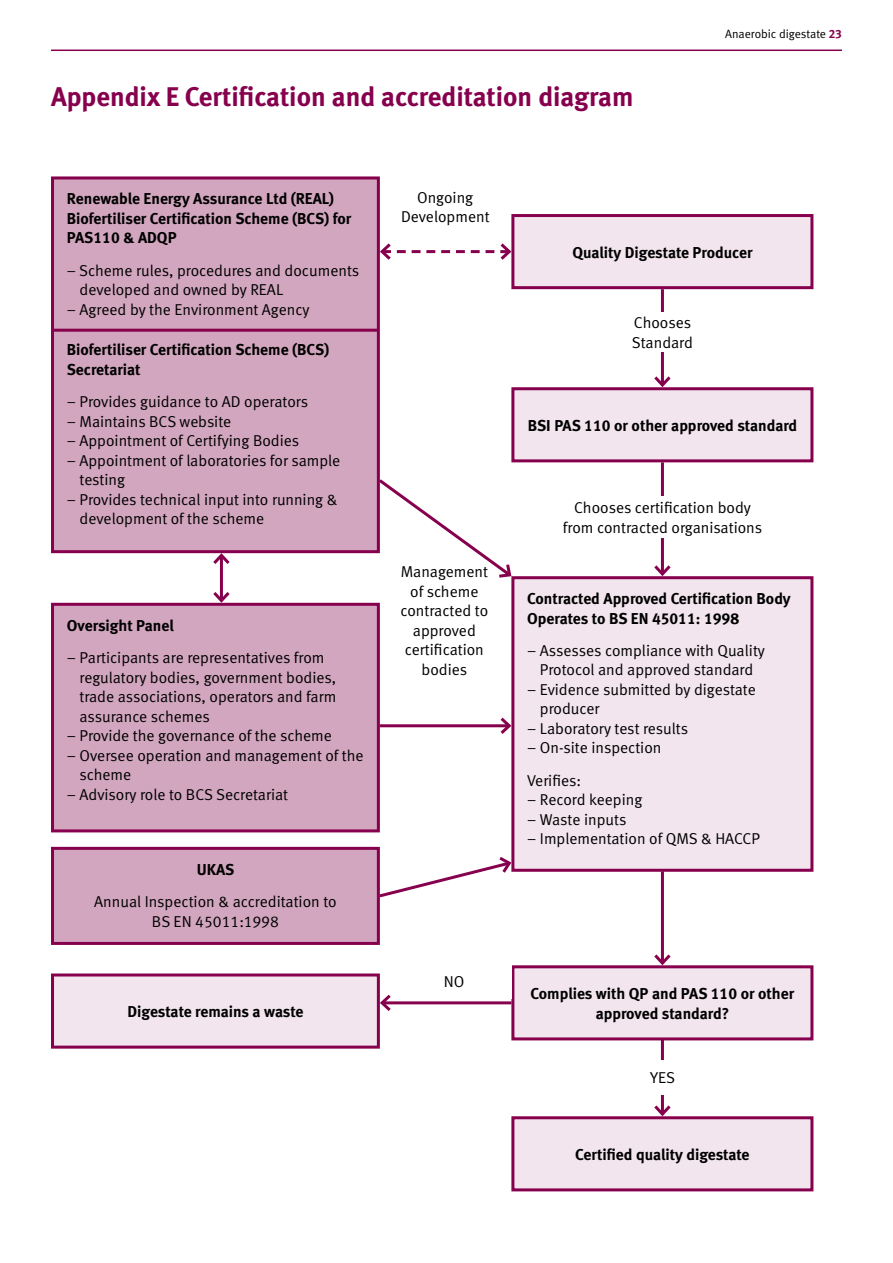
<style>
.page{position:relative;width:893px;height:1263px;background:#fff}
.page>*{position:absolute;margin:0;border:0;box-sizing:border-box;transform-origin:0 0}
.t1{font:700 27px "EA Meta";color:#86004d}
.t2{font:15.75px/19.5px "EA Meta Normal";color:#000;text-align:center}
.t3{font:700 15.75px/19.5px "EA Meta";color:#000}
.t4{font:12px "EA Meta Normal";letter-spacing:-.005em;color:#000}
.s1{font-family:"EA Meta";font-weight:700;color:#86004d}
</style>
<div class="page">
<hr style="left:51px;top:50px;width:791px;height:1px;background:#86004d">
<div style="left:53px;top:178px;width:325px;height:374px;background:#d2a6be"></div>
<div style="left:51px;top:176px;width:329px;height:377px;border:3px solid #86004d"></div>
<hr style="left:51px;top:329px;width:328px;height:3px;background:#86004d">
<div style="left:53px;top:604px;width:325px;height:227px;background:#d2a6be"></div>
<div style="left:51px;top:603px;width:329px;height:229px;border:3px solid #86004d"></div>
<div style="left:53px;top:848px;width:325px;height:95px;background:#d2a6be"></div>
<div style="left:51px;top:847px;width:329px;height:98px;border:3px solid #86004d"></div>
<hr style="left:220px;top:555px;width:3px;height:46px;background:#86004d">
<svg style="left:210px;top:551px;width:23px;height:16px"></svg>
<svg style="left:210px;top:589px;width:23px;height:16px"></svg>
<div style="left:513px;top:216px;width:299px;height:72px;background:#f2e5ed"></div>
<div style="left:511px;top:214px;width:302px;height:75px;border:3px solid #86004d"></div>
<div style="left:513px;top:389px;width:299px;height:72px;background:#f2e5ed"></div>
<div style="left:511px;top:387px;width:302px;height:75px;border:3px solid #86004d"></div>
<div style="left:513px;top:578px;width:299px;height:292px;background:#f2e5ed"></div>
<div style="left:511px;top:576px;width:302px;height:296px;border:3px solid #86004d"></div>
<div style="left:513px;top:967px;width:299px;height:72px;background:#f2e5ed"></div>
<div style="left:511px;top:965px;width:302px;height:75px;border:3px solid #86004d"></div>
<div style="left:513px;top:1118px;width:299px;height:72px;background:#f2e5ed"></div>
<div style="left:511px;top:1116px;width:302px;height:75px;border:3px solid #86004d"></div>
<div style="left:53px;top:975px;width:325px;height:72px;background:#f2e5ed"></div>
<div style="left:51px;top:973px;width:329px;height:76px;border:3px solid #86004d"></div>
<svg style="left:378px;top:240px;width:136px;height:23px"></svg>
<hr style="left:661px;top:289px;width:3px;height:96px;background:#86004d">
<svg style="left:651px;top:373px;width:23px;height:16px"></svg>
<hr style="left:661px;top:462px;width:3px;height:112px;background:#86004d">
<svg style="left:651px;top:562px;width:23px;height:16px"></svg>
<hr style="left:661px;top:871px;width:3px;height:92px;background:#86004d">
<svg style="left:651px;top:951px;width:23px;height:16px"></svg>
<hr style="left:661px;top:1038px;width:3px;height:76px;background:#86004d">
<svg style="left:651px;top:1102px;width:23px;height:16px"></svg>
<hr style="left:382px;top:1001px;width:129px;height:3px;background:#86004d">
<svg style="left:378px;top:991px;width:16px;height:23px"></svg>
<hr style="left:380px;top:724px;width:129px;height:3px;background:#86004d">
<svg style="left:497px;top:714px;width:17px;height:23px"></svg>
<svg style="left:376px;top:854px;width:138px;height:45px"></svg>
<svg style="left:376px;top:476px;width:138px;height:103px"></svg>
<div style="left:596px;top:312px;width:133px;height:39px;background:#fff"></div>
<div style="left:558px;top:496px;width:209px;height:41px;background:#fff"></div>
<div style="left:558px;top:1060px;width:209px;height:34px;background:#fff"></div>
<h1 class="t1" style="left:51px;top:81px;width:584px">Appendix E Certification and accreditation diagram</h1>
<p class="t4" style="left:725px;top:27px;width:118px">Anaerobic digestate <span class="s1">23</span></p>
<p class="t3" style="left:67px;top:189px;width:286px">Renewable Energy Assurance Ltd (REAL)<br>Biofertiliser Certification Scheme (BCS) for<br>PAS110 &amp; ADQP</p>
<p class="t2" style="left:67px;top:260px;width:294px">− Scheme rules, procedures and documents</p>
<p class="t2" style="left:80px;top:280px;width:205px">developed and owned by REAL</p>
<p class="t2" style="left:67px;top:299px;width:244px">− Agreed by the Environment Agency</p>
<p class="t3" style="left:67px;top:340px;width:264px">Biofertiliser Certification Scheme (BCS)<br>Secretariat</p>
<p class="t2" style="left:67px;top:392px;width:243px">− Provides guidance to AD operators</p>
<p class="t2" style="left:67px;top:411px;width:166px">− Maintains BCS website</p>
<p class="t2" style="left:67px;top:431px;width:234px">− Appointment of Certifying Bodies</p>
<p class="t2" style="left:67px;top:450px;width:275px">− Appointment of laboratories for sample</p>
<p class="t2" style="left:80px;top:470px;width:47px">testing</p>
<p class="t2" style="left:67px;top:489px;width:272px">− Provides technical input into running &amp;</p>
<p class="t2" style="left:80px;top:509px;width:186px">development of the scheme</p>
<p class="t3" style="left:67px;top:615px;width:109px">Oversight Panel</p>
<p class="t2" style="left:67px;top:648px;width:259px">− Participants are representatives from</p>
<p class="t2" style="left:80px;top:667px;width:258px">regulatory bodies, government bodies,</p>
<p class="t2" style="left:80px;top:687px;width:258px">trade associations, operators and farm</p>
<p class="t2" style="left:80px;top:706px;width:132px">assurance schemes</p>
<p class="t2" style="left:67px;top:726px;width:267px">− Provide the governance of the scheme</p>
<p class="t2" style="left:67px;top:745px;width:298px">− Oversee operation and management of the</p>
<p class="t2" style="left:80px;top:765px;width:53px">scheme</p>
<p class="t2" style="left:67px;top:784px;width:223px">− Advisory role to BCS Secretariat</p>
<p class="t3" style="left:197px;top:859px;width:39px">UKAS</p>
<p class="t2" style="left:94px;top:892px;width:244px">Annual Inspection &amp; accreditation to<br>BS EN 45011:1998</p>
<p class="t3" style="left:127px;top:1002px;width:177px">Digestate remains a waste</p>
<p class="t2" style="left:401px;top:187px;width:90px">Ongoing<br>Development</p>
<p class="t2" style="left:400px;top:562px;width:89px">Management of scheme contracted to approved certification bodies</p>
<p class="t3" style="left:572px;top:242px;width:182px">Quality Digestate Producer</p>
<p class="t2" style="left:632px;top:313px;width:63px;text-align:left">Chooses<br>Standard</p>
<p class="t3" style="left:528px;top:415px;width:271px">BSI PAS 110 or other approved standard</p>
<p class="t2" style="left:563px;top:498px;width:201px">Chooses certification body from contracted organisations</p>
<p class="t3" style="left:527px;top:589px;width:265px">Contracted Approved Certification Body<br>Operates to BS EN 45011: 1998</p>
<p class="t2" style="left:527px;top:640px;width:239px">− Assesses compliance with Quality</p>
<p class="t2" style="left:540px;top:660px;width:215px">Protocol and approved standard</p>
<p class="t2" style="left:527px;top:679px;width:230px">− Evidence submitted by digestate</p>
<p class="t2" style="left:540px;top:699px;width:61px">producer</p>
<p class="t2" style="left:527px;top:718px;width:162px">− Laboratory test results</p>
<p class="t2" style="left:527px;top:738px;width:136px">− On-site inspection</p>
<p class="t2" style="left:527px;top:770px;width:234px;text-align:left">Verifies:<br>− Record keeping<br>− Waste inputs<br>− Implementation of QMS &amp; HACCP</p>
<p class="t2" style="left:444px;top:972px;width:22px">NO</p>
<p class="t3" style="left:531px;top:984px;width:265px;text-align:center">Complies with QP and PAS 110 or other approved standard?</p>
<p class="t2" style="left:650px;top:1068px;width:26px">YES</p>
<p class="t3" style="left:575px;top:1144px;width:176px">Certified quality digestate</p>
</div>
